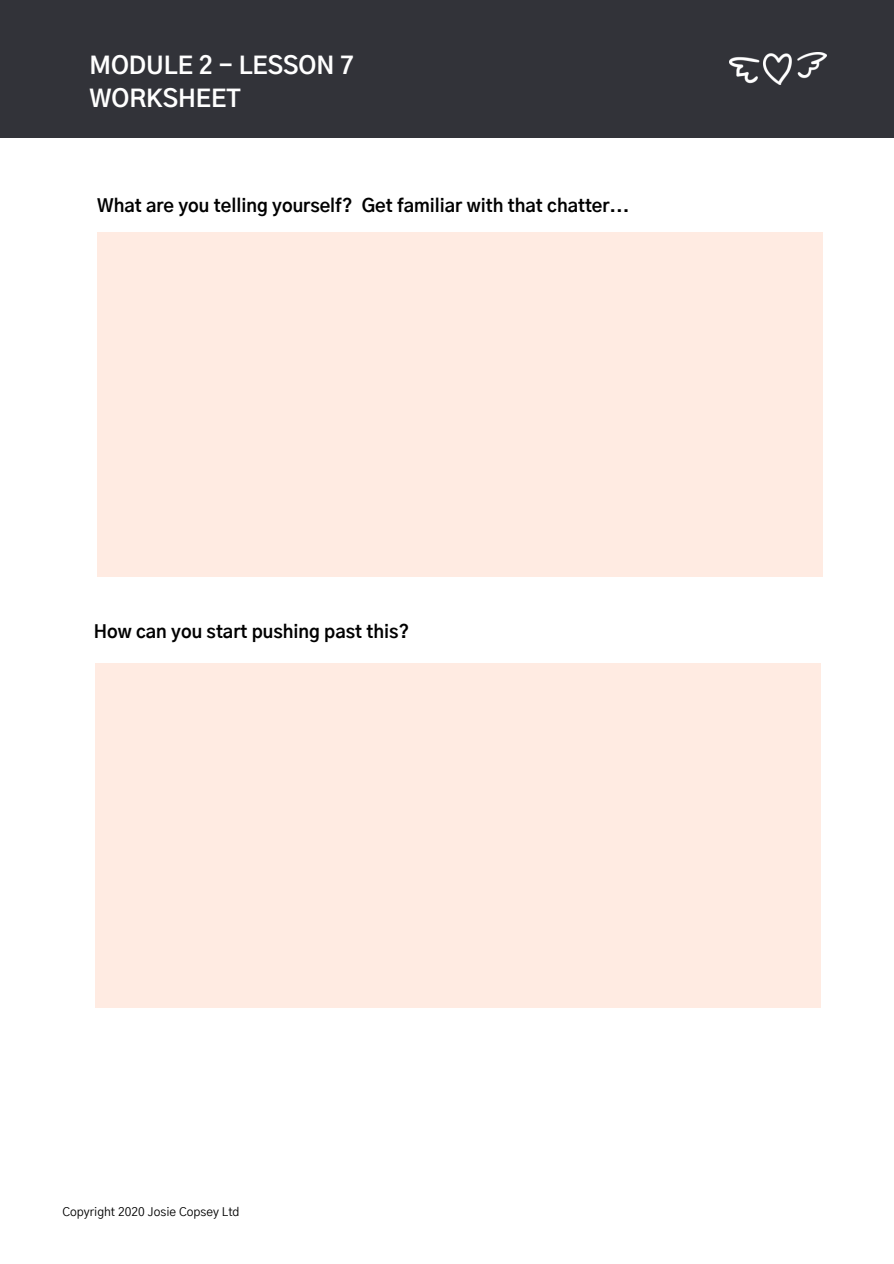
<style>
.page{position:relative;width:894px;height:1264px;background:#fff}
.page>*{position:absolute;margin:0;border:0;box-sizing:border-box;transform-origin:0 0}
.t1{font:700 24px/32.7px "Gothic A1";color:#fff}
.t2{font:700 18px "Gothic A1";color:#000}
.t3{font:12px "Gothic A1";color:#000}
</style>
<div class="page">
<div style="left:0;top:0;width:893px;height:138px;background:#323339"></div>
<img style="left:729px;top:53px;width:97px;height:31px">
<div style="left:97px;top:233px;width:725px;height:344px;background:#ffebe2"></div>
<div style="left:95px;top:663px;width:725px;height:344px;background:#ffebe2"></div>
<h1 class="t1" style="left:89px;top:51px;width:266px">MODULE 2 - LESSON 7<br>WORKSHEET</h1>
<p class="t2" style="left:97px;top:198px;width:534px">What are you telling yourself? Get familiar with that chatter...</p>
<p class="t2" style="left:94px;top:623px;width:317px">How can you start pushing past this?</p>
<p class="t3" style="left:62px;top:1206px;width:179px">Copyright 2020 Josie Copsey Ltd</p>
</div>
